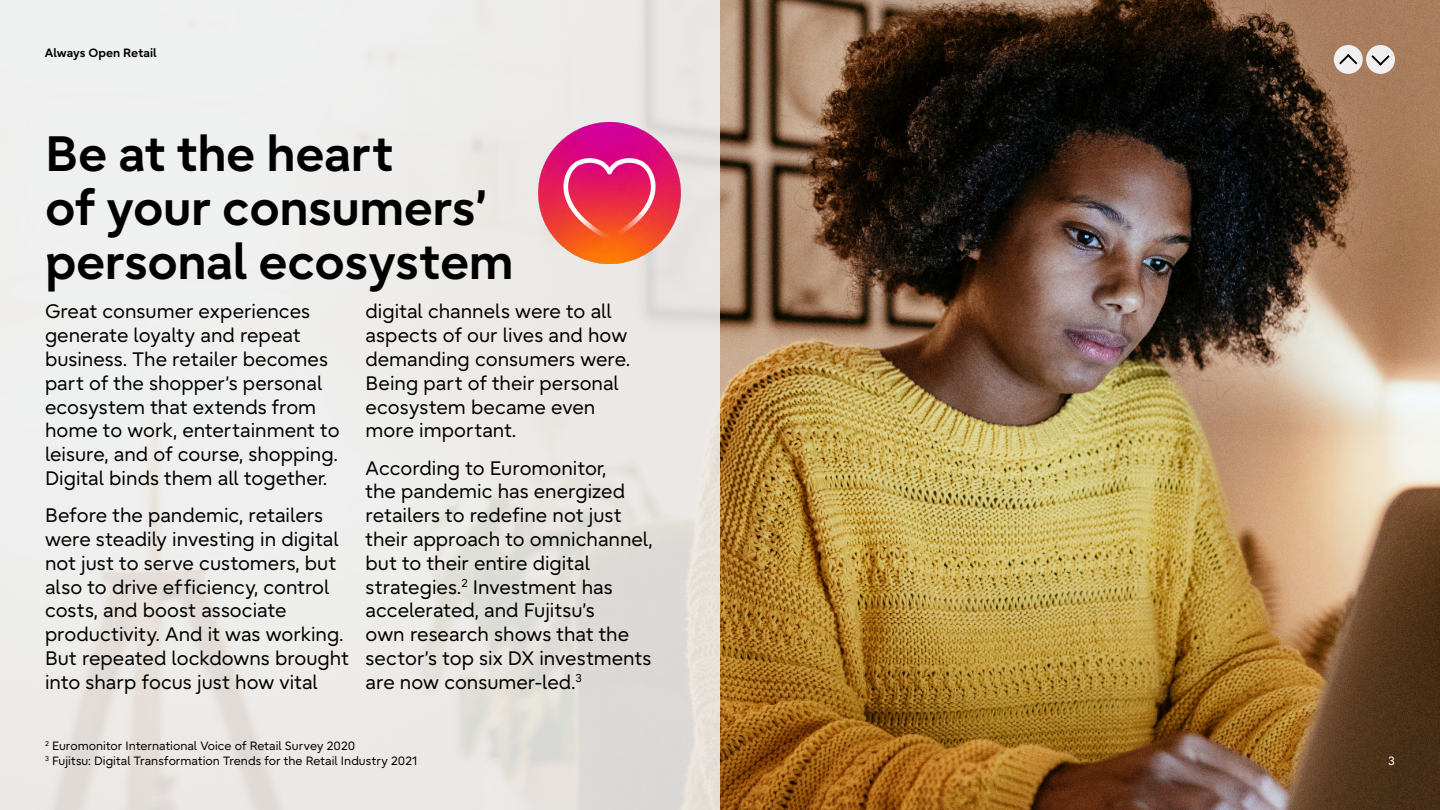
<style>
.page{position:relative;width:1440px;height:810px;background:#fff}
.page>*{position:absolute;margin:0;border:0;box-sizing:border-box;transform-origin:0 0}
.t1{font:700 49.5px/54.4px "Fujitsu Infinity Pro";letter-spacing:-.01em;color:#000}
.t2{font:19.5px/23.8px "Fujitsu Infinity Pro";color:#000}
.t3{font:12px/14.6px "Fujitsu Infinity Pro";color:#000}
.t4{font:700 12px "Fujitsu Infinity Pro";color:#000}
.t5{font:12px "Fujitsu Infinity Pro";color:#fff}
</style>
<div class="page">
<img style="left:720px;top:0;width:720px;height:810px">
<div style="left:1334px;top:45px;width:29px;height:29px;background:#f0f0f0;border-radius:50%"></div>
<svg style="left:1339px;top:54px;width:19px;height:11px"></svg>
<div style="left:1366px;top:45px;width:29px;height:29px;background:#f0f0f0;border-radius:50%"></div>
<svg style="left:1371px;top:55px;width:19px;height:11px"></svg>
<svg style="left:0;top:0;width:720px;height:810px;fill:#edecea"></svg>
<img style="left:538px;top:122px;width:142px;height:142px">
<p class="t4" style="left:45px;top:45px;width:113px">Always Open Retail</p>
<h1 class="t1" style="left:45px;top:126px;width:470px">Be at the heart<br>of your consumers’ personal ecosystem</h1>
<p class="t2" style="left:45px;top:300px;width:296px">Great consumer experiences generate loyalty and repeat business. The retailer becomes part of the shopper’s personal ecosystem that extends from home to work, entertainment to leisure, and of course, shopping.<br>Digital binds them all together.</p>
<p class="t2" style="left:45px;top:503px;width:305px">Before the pandemic, retailers were steadily investing in digital not just to serve customers, but also to drive ef ficiency, control costs, and boost associate productivity. And it was working.<br>But repeated lockdowns brought into sharp focus just how vital</p>
<p class="t2" style="left:366px;top:300px;width:266px">digital channels were to all aspects of our lives and how demanding consumers were.<br>Being part of their personal ecosystem became even more important.</p>
<p class="t2" style="left:366px;top:456px;width:288px">According to Euromonitor,<br>the pandemic has energized retailers to redefine not just their approach to omnichannel, but to their entire digital strategies.<sup>2</sup> Investment has accelerated, and Fujitsu’s<br>own research shows that the sector’s top six DX investments are now consumer-led.<sup>3</sup></p>
<p class="t3" style="left:45px;top:739px;width:374px"><sup>2</sup> Euromonitor International Voice of Retail Survey 2020<br><sup>3</sup> Fujitsu: Digital Transformation Trends for the Retail Industry 2021</p>
<p class="t5" style="left:1388px;top:753px;width:8px">3</p>
</div>
